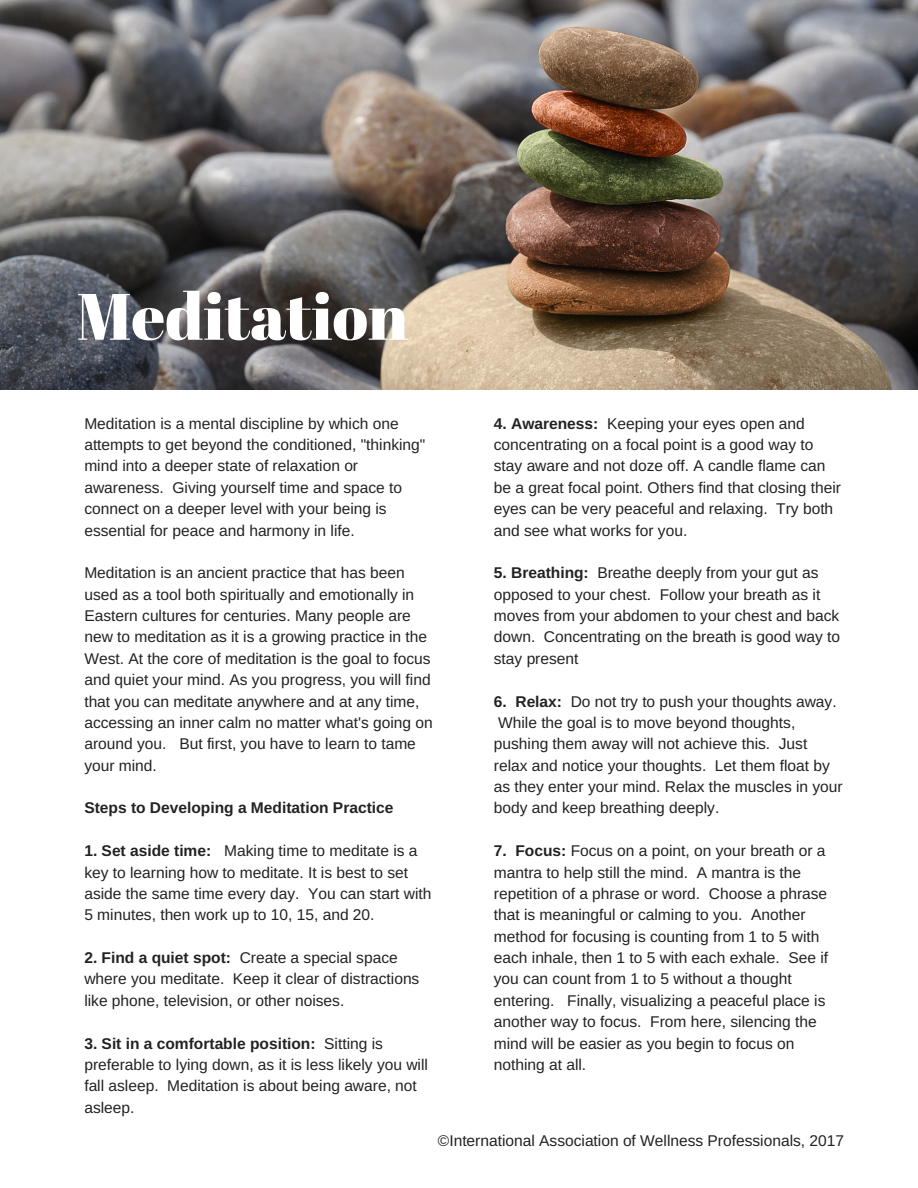
<style>
.page{position:relative;width:918px;height:1188px;background:#fff}
.page>*{position:absolute;margin:0;border:0;box-sizing:border-box;transform-origin:0 0}
.t1{font:65.4px "Abril Fatface";color:#fff}
.t2{font:15.6px/21.3px "Arimo";color:#222}
.t3{font:700 15.6px "Arimo";color:#222}
.s1{font-weight:700}
</style>
<div class="page">
<img style="left:0;top:0;width:918px;height:389px">
<h1 class="t1" style="left:77px;top:271px;width:333px">Meditation</h1>
<p class="t2" style="left:84px;top:413px;width:343px">Meditation is a mental discipline by which one attempts to get beyond the conditioned, "thinking" mind into a deeper state of relaxation or awareness. Giving yourself time and space to connect on a deeper level with your being is essential for peace and harmony in life.</p>
<p class="t2" style="left:84px;top:562px;width:350px">Meditation is an ancient practice that has been used as a tool both spiritually and emotionally in Eastern cultures for centuries. Many people are new to meditation as it is a growing practice in the West. At the core of meditation is the goal to focus and quiet your mind. As you progress, you will find that you can meditate anywhere and at any time, accessing an inner calm no matter what's going on around you. But first, you have to learn to tame your mind.</p>
<p class="t3" style="left:84px;top:799px;width:311px">Steps to Developing a Meditation Practice</p>
<p class="t2" style="left:84px;top:840px;width:349px"><span class="s1">1. Set aside time:</span> Making time to meditate is a key to learning how to meditate. It is best to set aside the same time every day. You can start with 5 minutes, then work up to 10, 15, and 20.</p>
<p class="t2" style="left:84px;top:947px;width:337px"><span class="s1">2. Find a quiet spot:</span> Create a special space where you meditate. Keep it clear of distractions like phone, television, or other noises.</p>
<p class="t2" style="left:84px;top:1032px;width:345px"><span class="s1">3. Sit in a comfortable position:</span> Sitting is preferable to lying down, as it is less likely you will fall asleep. Meditation is about being aware, not asleep.</p>
<p class="t2" style="left:494px;top:413px;width:349px"><span class="s1">4. Awareness:</span> Keeping your eyes open and concentrating on a focal point is a good way to stay aware and not doze off. A candle flame can be a great focal point. Others find that closing their eyes can be very peaceful and relaxing. Try both and see what works for you.</p>
<p class="t2" style="left:494px;top:562px;width:348px"><span class="s1">5. Breathing:</span> Breathe deeply from your gut as opposed to your chest. Follow your breath as it moves from your abdomen to your chest and back down. Concentrating on the breath is good way to stay present</p>
<p class="t2" style="left:494px;top:690px;width:350px"><span class="s1">6. Relax:</span> Do not try to push your thoughts away.<br>While the goal is to move beyond thoughts, pushing them away will not achieve this. Just relax and notice your thoughts. Let them float by as they enter your mind. Relax the muscles in your body and keep breathing deeply.</p>
<p class="t2" style="left:494px;top:840px;width:336px"><span class="s1">7. Focus:</span> Focus on a point, on your breath or a mantra to help still the mind. A mantra is the repetition of a phrase or word. Choose a phrase that is meaningful or calming to you. Another method for focusing is counting from 1 to 5 with each inhale, then 1 to 5 with each exhale. See if you can count from 1 to 5 without a thought entering. Finally, visualizing a peaceful place is another way to focus. From here, silencing the mind will be easier as you begin to focus on nothing at all.</p>
<p class="t2" style="left:438px;top:1130px;width:408px">©International Association of Wellness Professionals, 2017</p>
</div>
